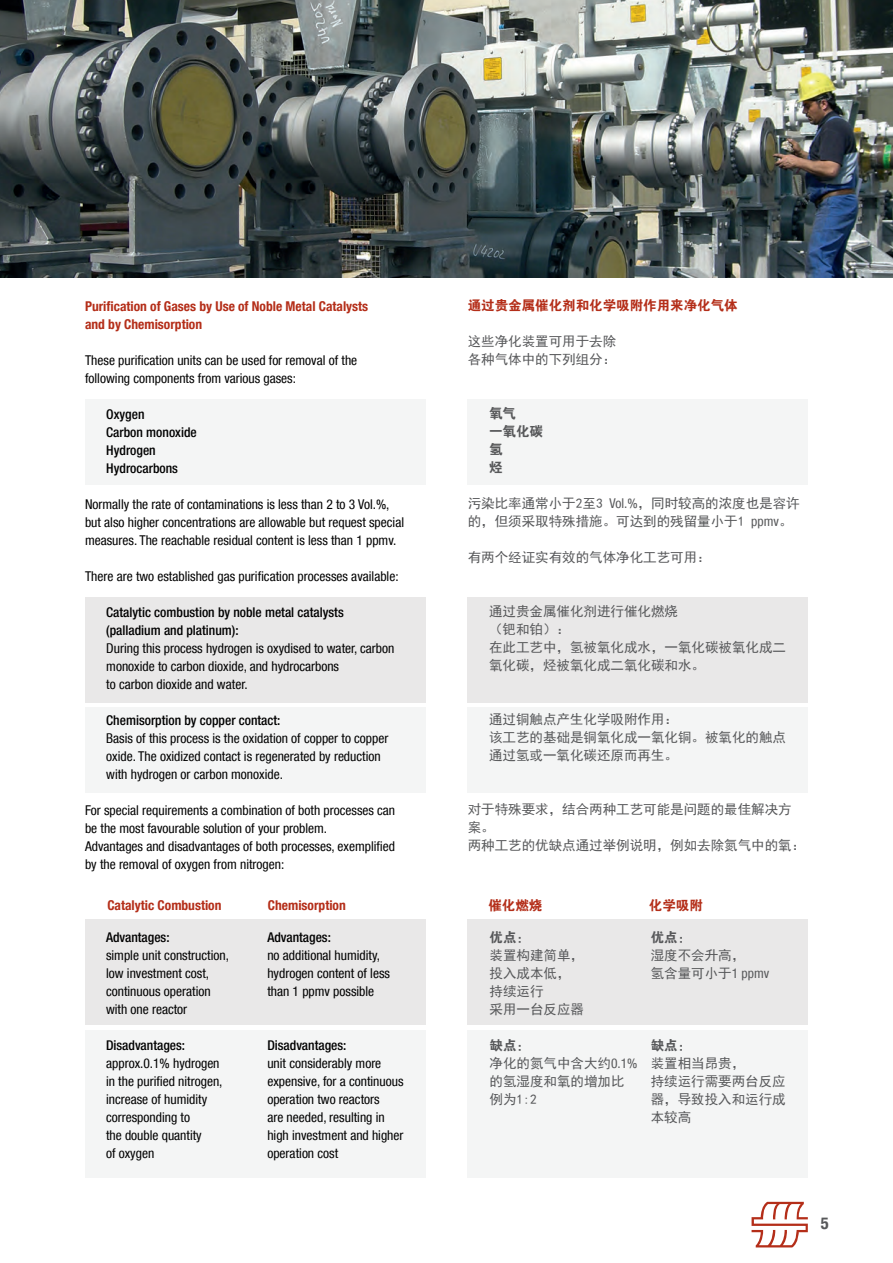
<style>
.page{position:relative;width:893px;height:1263px;background:#fff}
.page>*{position:absolute;margin:0;border:0;box-sizing:border-box;transform-origin:0 0}
.t1{font:700 condensed 16.5px "Helvetica Neue LT Com";color:#57585a}
.t2{font:condensed 13.5px/18px "Helvetica Neue LT Com";color:#000}
.t3{font:13.5px/18px "Sim Hei";color:#57585a}
.t4{font:500 condensed 13.5px/18px "Helvetica Neue LT Com";color:#000}
.t5{font:700 condensed 13.5px/18px "Helvetica Neue LT Com";color:#b42e19}
.t6{font:13.5px "Jdahei";color:#b42e19}
.t7{font:13.5px/18px "Jdahei";color:#57585a}
.s1{font-family:"Helvetica Neue LT Com";font-stretch:condensed}
</style>
<div class="page">
<div style="left:468px;top:400px;width:340px;height:85px;background:#f4f5f5"></div>
<div style="left:85px;top:400px;width:340px;height:85px;background:#f4f5f5"></div>
<div style="left:468px;top:597px;width:340px;height:105px;background:#e9e8e8"></div>
<div style="left:85px;top:597px;width:340px;height:105px;background:#e9e8e8"></div>
<svg style="left:752px;top:1202px;width:56px;height:45px"></svg>
<div style="left:468px;top:707px;width:340px;height:85px;background:#f4f5f5"></div>
<div style="left:85px;top:707px;width:340px;height:85px;background:#f4f5f5"></div>
<img style="left:0;top:0;width:893px;height:277px">
<div style="left:468px;top:919px;width:340px;height:106px;background:#e9e8e8"></div>
<div style="left:85px;top:919px;width:340px;height:106px;background:#e9e8e8"></div>
<div style="left:468px;top:1030px;width:340px;height:148px;background:#f4f5f5"></div>
<div style="left:85px;top:1030px;width:340px;height:148px;background:#f4f5f5"></div>
<p class="t5" style="left:85px;top:297px;width:285px">Purification of Gases by Use of Noble Metal Catalysts and by Chemisorption</p>
<p class="t2" style="left:85px;top:351px;width:274px">These purification units can be used for removal of the following components from various gases:</p>
<p class="t4" style="left:106px;top:405px;width:92px">Oxygen<br>Carbon monoxide<br>Hydrogen<br>Hydrocarbons</p>
<p class="t2" style="left:85px;top:495px;width:321px">Normally the rate of contaminations is less than 2 to 3 Vol.%, but also higher concentrations are allowable but request special measures. The reachable residual content is less than 1 ppmv.</p>
<p class="t2" style="left:85px;top:567px;width:315px">There are two established gas purification processes available:</p>
<p class="t4" style="left:106px;top:603px;width:239px">Catalytic combustion by noble metal catalysts (palladium and platinum):</p>
<p class="t2" style="left:106px;top:639px;width:290px">During this process hydrogen is oxydised to water, carbon monoxide to carbon dioxide, and hydrocarbons<br>to carbon dioxide and water.</p>
<p class="t4" style="left:106px;top:711px;width:176px">Chemisorption by copper contact:</p>
<p class="t2" style="left:106px;top:729px;width:284px">Basis of this process is the oxidation of copper to copper oxide. The oxidized contact is regenerated by reduction with hydrogen or carbon monoxide.</p>
<p class="t2" style="left:85px;top:801px;width:312px">For special requirements a combination of both processes can be the most favourable solution of your problem.<br>Advantages and disadvantages of both processes, exemplified by the removal of oxygen from nitrogen:</p>
<p class="t6" style="left:468px;top:298px;width:271px">通过贵金属催化剂和化学吸附作用来净化气体</p>
<p class="t3" style="left:468px;top:333px;width:150px">这些净化装置可用于去除各种气体中的下列组分：</p>
<p class="t7" style="left:489px;top:405px;width:55px">氧气<br>一氧化碳氢<br>烃</p>
<p class="t3" style="left:468px;top:495px;width:333px">污染比率通常小于2至3 <span class="s1">Vol.%</span>，同时较高的浓度也是容许的，但须采取特殊措施。可达到的残留量小于1 <span class="s1">ppmv</span>。</p>
<p class="t3" style="left:468px;top:549px;width:244px">有两个经证实有效的气体净化工艺可用：</p>
<p class="t3" style="left:489px;top:603px;width:299px">通过贵金属催化剂进行催化燃烧<br>（钯和铂）：<br>在此工艺中，氢被氧化成水，一氧化碳被氧化成二氧化碳，烃被氧化成二氧化碳和水。</p>
<p class="t3" style="left:489px;top:711px;width:299px">通过铜触点产生化学吸附作用：<br>该工艺的基础是铜氧化成一氧化铜。被氧化的触点通过氢或一氧化碳还原而再生。</p>
<p class="t3" style="left:468px;top:801px;width:339px">对于特殊要求，结合两种工艺可能是问题的最佳解决方案。<br>两种工艺的优缺点通过举例说明，例如去除氮气中的氧：</p>
<p class="t5" style="left:107px;top:896px;width:116px">Catalytic Combustion</p>
<p class="t5" style="left:268px;top:896px;width:79px">Chemisorption</p>
<p class="t6" style="left:488px;top:898px;width:55px">催化燃烧</p>
<p class="t6" style="left:649px;top:898px;width:55px">化学吸附</p>
<p class="t4" style="left:106px;top:928px;width:65px">Advantages:</p>
<p class="t2" style="left:106px;top:946px;width:124px">simple unit construction, low investment cost, continuous operation with one reactor</p>
<p class="t4" style="left:106px;top:1036px;width:81px">Disadvantages:</p>
<p class="t2" style="left:106px;top:1054px;width:118px">approx.0.1% hydrogen in the purified nitrogen, increase of humidity corresponding to<br>the double quantity<br>of oxygen</p>
<p class="t4" style="left:267px;top:928px;width:65px">Advantages:</p>
<p class="t2" style="left:267px;top:946px;width:124px">no additional humidity, hydrogen content of less than 1 ppmv possible</p>
<p class="t4" style="left:267px;top:1036px;width:81px">Disadvantages:</p>
<p class="t2" style="left:267px;top:1054px;width:138px">unit considerably more expensive, for a continuous operation two reactors<br>are needed, resulting in high investment and higher operation cost</p>
<p class="t7" style="left:490px;top:929px;width:42px">优点：</p>
<p class="t3" style="left:490px;top:946px;width:96px">装置构建简单，投入成本低，持续运行<br>采用一台反应器</p>
<p class="t7" style="left:490px;top:1037px;width:42px">缺点：</p>
<p class="t3" style="left:490px;top:1054px;width:149px">净化的氮气中含大约<span class="s1">0.1%</span>的氢湿度和氧的增加比例为1:2</p>
<p class="t7" style="left:651px;top:929px;width:42px">优点：</p>
<p class="t3" style="left:651px;top:946px;width:120px">湿度不会升高，<br>氢含量可小于<span class="s1">1 ppmv</span></p>
<p class="t7" style="left:651px;top:1037px;width:42px">缺点：</p>
<p class="t3" style="left:651px;top:1054px;width:136px">装置相当昂贵，<br>持续运行需要两台反应器，导致投入和运行成本较高</p>
<p class="t1" style="left:821px;top:1213px;width:9px">5</p>
</div>
